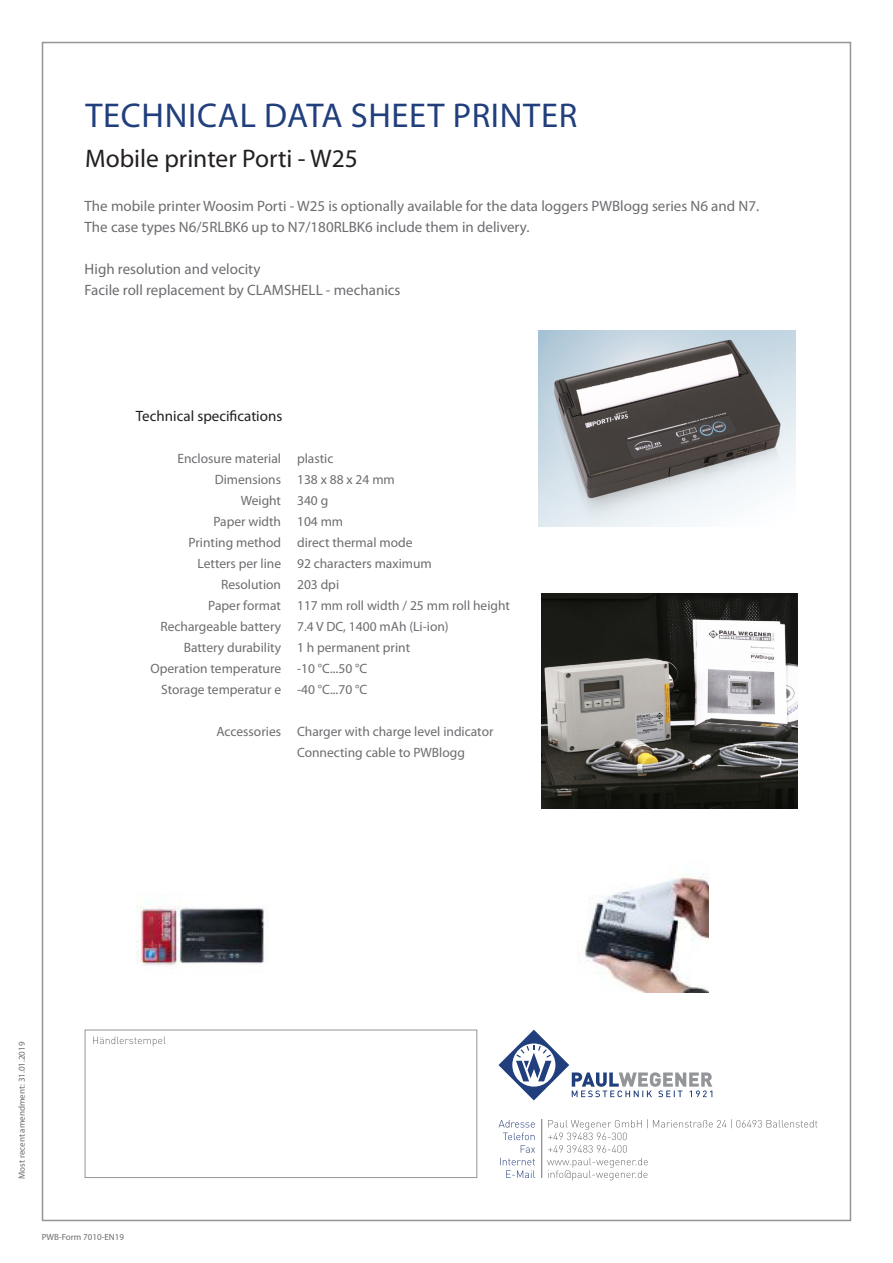
<style>
.page{position:relative;width:893px;height:1263px;background:#fff}
.page>*{position:absolute;margin:0;border:0;box-sizing:border-box;transform-origin:0 0}
.Headline_Rueckseite{font:34.5px "Myriad Pro";letter-spacing:.02em;color:#213e7d}
.t1{font:25.5px "Myriad Pro";color:#231f20}
.t2{font:15px "Myriad Pro";color:#6c6d70}
.t3{font:15px "Myriad Pro";color:#231f20}
.t4{font:13.5px "Myriad Pro";color:#6c6d70}
.t5{font:9px "Myriad Pro";color:#6c6d70}
</style>
<div class="page">
<div style="left:85px;top:1030px;width:392px;height:148px;border:1px solid #939598"></div>
<svg style="left:499px;top:1120px;width:36px;height:58px"></svg>
<hr style="left:541px;top:1119px;width:1px;height:59px;background:#6c6d70">
<svg style="left:93px;top:1036px;width:73px;height:10px"></svg>
<svg style="left:498px;top:1030px;width:214px;height:70px"></svg>
<img style="left:539px;top:330px;width:256px;height:196px">
<img style="left:578px;top:874px;width:131px;height:119px">
<svg style="left:547px;top:1119px;width:270px;height:61px"></svg>
<img style="left:137px;top:902px;width:128px;height:64px">
<img style="left:541px;top:593px;width:257px;height:215px">
<p class="Headline_Rueckseite" style="left:85px;top:94px;width:493px">TECHNICAL DATA SHEET PRINTER</p>
<p class="t1" style="left:85px;top:142px;width:274px">Mobile printer Porti - W25</p>
<p class="t2" style="left:85px;top:196px;width:676px">The mobile printer Woosim Porti - W25 is optionally available for the data loggers PWBlogg series N6 and N7.</p>
<p class="t2" style="left:85px;top:217px;width:446px">The case types N6/5RLBK6 up to N7/180RLBK6 include them in delivery.</p>
<p class="t2" style="left:85px;top:259px;width:177px">High resolution and velocity</p>
<p class="t2" style="left:85px;top:280px;width:317px">Facile roll replacement by CLAMSHELL - mechanics</p>
<p class="t3" style="left:136px;top:406px;width:148px">Technical specifications</p>
<p class="t4" style="left:177px;top:450px;width:105px">Enclosure material</p>
<p class="t4" style="left:215px;top:471px;width:68px">Dimensions</p>
<p class="t4" style="left:241px;top:492px;width:42px">Weight</p>
<p class="t4" style="left:213px;top:513px;width:69px">Paper width</p>
<p class="t4" style="left:189px;top:534px;width:94px">Printing method</p>
<p class="t4" style="left:198px;top:555px;width:85px">Letters per line</p>
<p class="t4" style="left:221px;top:576px;width:61px">Resolution</p>
<p class="t4" style="left:208px;top:597px;width:74px">Paper format</p>
<p class="t4" style="left:160px;top:618px;width:122px">Rechargeable battery</p>
<p class="t4" style="left:184px;top:639px;width:99px">Battery durability</p>
<p class="t4" style="left:151px;top:660px;width:132px">Operation temperature</p>
<p class="t4" style="left:161px;top:681px;width:122px">Storage temperatur e</p>
<p class="t4" style="left:216px;top:723px;width:66px">Accessories</p>
<p class="t4" style="left:297px;top:450px;width:38px">plastic</p>
<p class="t4" style="left:297px;top:471px;width:99px">138 x 88 x 24 mm</p>
<p class="t4" style="left:297px;top:492px;width:33px">340 g</p>
<p class="t4" style="left:297px;top:513px;width:48px">104 mm</p>
<p class="t4" style="left:297px;top:534px;width:117px">direct thermal mode</p>
<p class="t4" style="left:297px;top:555px;width:136px">92 characters maximum</p>
<p class="t4" style="left:297px;top:576px;width:44px">203 dpi</p>
<p class="t4" style="left:297px;top:597px;width:214px">117 mm roll width / 25 mm roll height</p>
<p class="t4" style="left:297px;top:618px;width:153px">7.4 V DC, 1400 mAh (Li-ion)</p>
<p class="t4" style="left:297px;top:639px;width:115px">1 h permanent print</p>
<p class="t4" style="left:297px;top:660px;width:72px">-10 °C...50 °C</p>
<p class="t4" style="left:297px;top:681px;width:72px">-40 °C...70 °C</p>
<p class="t4" style="left:297px;top:723px;width:198px">Charger with charge level indicator</p>
<p class="t4" style="left:297px;top:744px;width:169px">Connecting cable to PWBlogg</p>
<p class="t5" style="left:16px;top:1179px;width:139px;rotate:-90deg">Most recent amendment: 31.01.2019</p>
<p class="t5" style="left:42px;top:1231px;width:84px">PWB-Form 7010-EN19</p>
</div>
